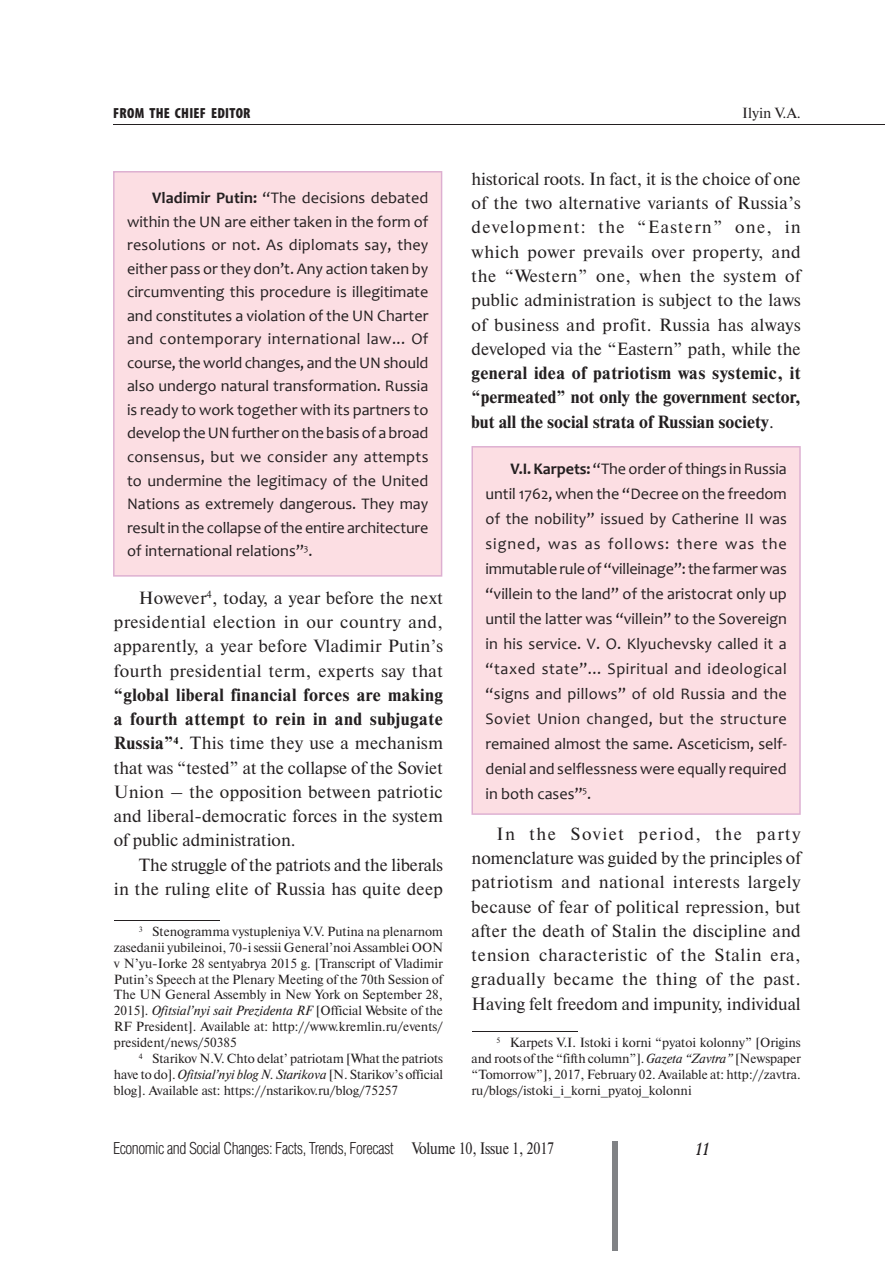
<style>
.page{position:relative;width:893px;height:1263px;background:#fff}
.page>*{position:absolute;margin:0;border:0;box-sizing:border-box;transform-origin:0 0}
.t1{font:17.7px/24.3px "Newton C";color:#231f20;text-align:justify}
.t2{font:700 17.7px/24.3px "Newton C";color:#231f20;text-align:justify}
.t3{font:italic 17.7px "Academy";color:#231f20}
.t4{font:300 16.65px "Helios Cond";letter-spacing:-.03em;color:#231f20}
.t5{font:16.2px/23.5px "Candara";color:#231f20;text-align:justify}
.t6{font:900 condensed 14.7px "Myriad Pro";letter-spacing:.02em;color:#231f20}
.t7{font:14.7px "Newton C";color:#231f20}
.t8{font:13.2px/15.9px "Newton C";color:#231f20;text-align:justify}
.s1{font-weight:700}
.s2{color:#040503}
.s3{font-style:italic}
.s4{font-weight:400}
.s5{font-family:"Newton C";font-weight:400}
</style>
<div class="page">
<hr style="left:114px;top:920px;width:106px;height:1px;background:#231f20">
<hr style="left:472px;top:1031px;width:105px;height:1px;background:#231f20">
<div style="left:113px;top:171px;width:329px;height:406px;background:#fcdee3"></div>
<svg style="left:471px;top:446px;width:330px;height:369px;background:#fadde3"></svg>
<div style="left:612px;top:1141px;width:6px;height:109px;background:#808285"></div>
<hr style="left:113px;top:124px;width:771px;height:1px;background:#231f20">
<p class="t6" style="left:113px;top:108px;width:139px">FROM THE CHIEF EDITOR</p>
<p class="t7" style="left:742px;top:108px;width:60px">Ilyin V.A.</p>
<p class="t5" style="left:127px;top:188px;width:303px;text-indent:25px"><span class="s1">Vladimir Putin:</span> “The decisions debated within the UN are either taken in the form of resolutions or not. As diplomats say, they either pass or they don’t. Any action taken by circumventing this procedure is illegitimate and constitutes a violation of the UN Charter and contemporary international law... Of course, the world changes, and the UN should also undergo natural transformation. Russia is ready to work together with its partners to develop the UN further on the basis of a broad consensus, but we consider any attempts to undermine the legitimacy of the United Nations as extremely dangerous. They may result in the collapse of the entire architecture of international relations”<sup>3</sup>.</p>
<p class="t1" style="left:114px;top:587px;width:331px;text-indent:25px">However<sup>4</sup><sup>3</sup>, today, a year before the next presidential election in our country and, apparently, a year before Vladimir Putin’s fourth presidential term, experts say that</p>
<p class="t1" style="left:114px;top:684px;width:331px"><span class="s1">“global liberal financial forces are making a fourth attempt to rein in and subjugate Russia”</span><sup>4</sup><span class="s2">.</span> This time they use a mechanism that was “tested” at the collapse of the Soviet Union – the opposition between patriotic and liberal-democratic forces in the system of public administration.</p>
<p class="t1" style="left:114px;top:854px;width:331px;text-align:right">The struggle of the patriots and the liberals<br>in the ruling elite of Russia has quite deep</p>
<p class="t8" style="left:114px;top:925px;width:331px;text-indent:25px"><sup>3</sup> Stenogramma vystupleniya V.V. Putina na plenarnom zasedanii yubileinoi, 70-i sessii General’noi Assamblei OON v N’yu-Iorke 28 sentyabrya 2015 g. [Transcript of Vladimir Putin’s Speech at the Plenary Meeting of the 70th Session of The UN General Assembly in New York on September 28, 2015]. <span class="s3">Ofitsial’nyi sait Prezidenta RF</span> [Official Website of the RF President]. Available at: http://www.kremlin.ru/events/ president/news/50385</p>
<p class="t8" style="left:114px;top:1052px;width:331px;text-indent:25px"><sup>4</sup> Starikov N.V. Chto delat’ patriotam [What the patriots have to do]. <span class="s3">Ofitsial’nyi blog N. Starikova</span> [N. Starikov’s official blog]. Available ast: https://nstarikov.ru/blog/75257</p>
<p class="t1" style="left:472px;top:168px;width:331px">historical roots. In fact, it is the choice of one of the two alternative variants of Russia’s development: the “Eastern” one, in which power prevails over property, and the “Western” one, when the system of public administration is subject to the laws of business and profit. Russia has always developed via the “Eastern” path, while the</p>
<p class="t2" style="left:472px;top:362px;width:331px">general idea of patriotism was systemic, it “permeated” not only the government sector, but all the social strata of Russian society<span class="s4">.</span><sup>5</sup></p>
<p class="t5" style="left:485px;top:458px;width:303px;line-height:25px;text-indent:25px"><span class="s1">V.I. Karpets:</span> “The order of things in Russia until 1762, when the “Decree on the freedom of the nobility” issued by Catherine II was signed, was as follows: there was the immutable rule of “villeinage”: the farmer was “villein to the land” of the aristocrat only up until the latter was “villein” to the Sovereign in his service. V. O. Klyuchevsky called it a “taxed state”... Spiritual and ideological “signs and pillows” of old Russia and the Soviet Union changed, but the structure remained almost the same. Asceticism, self&shy;denial and selflessness were equally required in both cases”<sup>5</sup>.</p>
<p class="t1" style="left:472px;top:823px;width:331px;text-indent:25px">In the Soviet period, the party nomenclature was guided by the principles of patriotism and national interests largely because of fear of political repression, but after the death of Stalin the discipline and tension characteristic of the Stalin era, gradually became the thing of the past.<br>Having felt freedom and impunity, individual</p>
<p class="t8" style="left:472px;top:1036px;width:331px;text-indent:25px"><sup>5</sup> Karpets V.I. Istoki i korni “pyatoi kolonny” [Origins and roots of the “fifth column”]. <span class="s3">Gazeta “Zavtra”</span> [Newspaper “Tomorrow”], 2017, February 02. Available at: http://zavtra. ru/blogs/istoki_i_korni_pyatoj_kolonni</p>
<p class="t4" style="left:113px;top:1143px;width:443px">Economic and Social Changes: Facts, Trends, Forecast <span class="s5">Volume 10, Issue 1, 2017</span></p>
<p class="t3" style="left:696px;top:1141px;width:15px">11</p>
</div>
